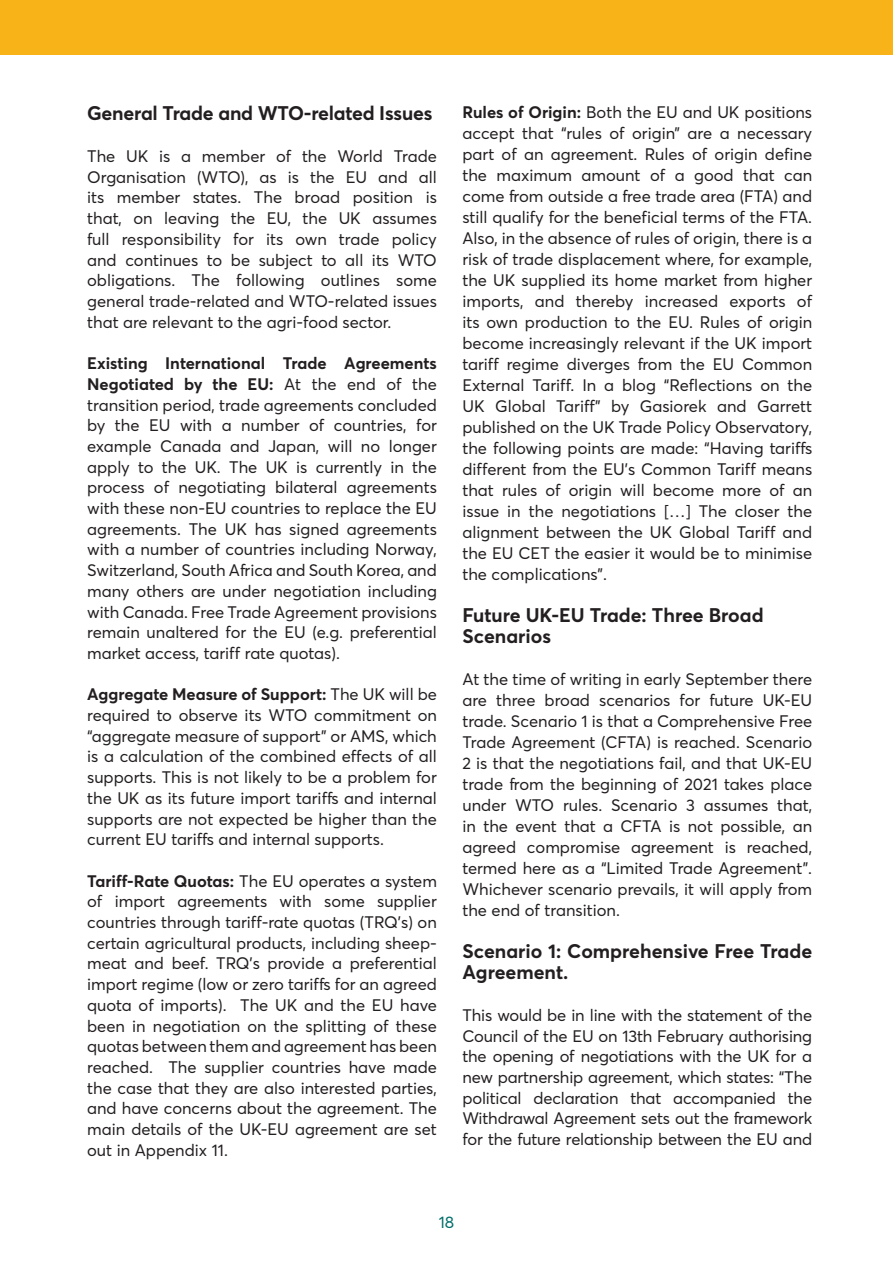
<style>
.page{position:relative;width:893px;height:1263px;background:#fff}
.page>*{position:absolute;margin:0;border:0;box-sizing:border-box;transform-origin:0 0}
.t1{font:700 19.5px/21px "Averta CY";color:#231f20}
.t2{font:16.5px/20.7px "Averta";color:#231f20;text-align:justify}
.t3{font:16.5px "Averta";color:#006f69}
.s1{font-family:"Averta CY";font-weight:700}
</style>
<div class="page">
<div style="left:0;top:0;width:893px;height:54px;background:#f7b317"></div>
<p class="t1" style="left:87px;top:102px;width:347px">General Trade and WTO-related Issues</p>
<p class="t2" style="left:87px;top:145px;width:351px">The UK is a member of the World Trade Organisation (WTO), as is the EU and all its member states. The broad position is that, on leaving the EU, the UK assumes full responsibility for its own trade policy and continues to be subject to all its WTO obligations. The following outlines some general trade-related and WTO-related issues that are relevant to the agri-food sector.</p>
<p class="t2" style="left:87px;top:352px;width:351px"><span class="s1">Existing International Trade Agreements Negotiated by the EU:</span> At the end of the transition period, trade agreements concluded by the EU with a number of countries, for example Canada and Japan, will no longer apply to the UK. The UK is currently in the process of negotiating bilateral agreements with these non-EU countries to replace the EU agreements. The UK has signed agreements with a number of countries including Norway, Switzerland, South Africa and South Korea, and many others are under negotiation including with Canada. Free Trade Agreement provisions remain unaltered for the EU (e.g. preferential market access, tariff rate quotas).</p>
<p class="t2" style="left:87px;top:683px;width:351px"><span class="s1">Aggregate Measure of Support:</span> The UK will be required to observe its WTO commitment on “aggregate measure of support” or AMS, which is a calculation of the combined effects of all supports. This is not likely to be a problem for the UK as its future import tariffs and internal supports are not expected be higher than the current EU tariffs and internal supports.</p>
<p class="t2" style="left:87px;top:870px;width:351px"><span class="s1">Tariff-Rate Quotas:</span> The EU operates a system of import agreements with some supplier countries through tariff-rate quotas (TRQ’s) on certain agricultural products, including sheep&shy;meat and beef. TRQ’s provide a preferential import regime (low or zero tariffs for an agreed quota of imports). The UK and the EU have been in negotiation on the splitting of these quotas between them and agreement has been reached. The supplier countries have made the case that they are also interested parties, and have concerns about the agreement. The main details of the UK-EU agreement are set out in Appendix 11.</p>
<p class="t2" style="left:462px;top:101px;width:351px"><span class="s1">Rules of Origin:</span> Both the EU and UK positions accept that “rules of origin” are a necessary part of an agreement. Rules of origin define the maximum amount of a good that can come from outside a free trade area (FTA) and still qualify for the beneficial terms of the FTA.<br>Also, in the absence of rules of origin, there is a risk of trade displacement where, for example, the UK supplied its home market from higher imports, and thereby increased exports of its own production to the EU. Rules of origin become increasingly relevant if the UK import tariff regime diverges from the EU Common External Tariff. In a blog “Reflections on the UK Global Tariff” by Gasiorek and Garrett published on the UK Trade Policy Observatory, the following points are made: “Having tariffs different from the EU’s Common Tariff means that rules of origin will become more of an issue in the negotiations […] The closer the alignment between the UK Global Tariff and the EU CET the easier it would be to minimise the complications”.</p>
<p class="t1" style="left:462px;top:604px;width:303px">Future UK-EU Trade: Three Broad<br>Scenarios</p>
<p class="t2" style="left:462px;top:668px;width:351px">At the time of writing in early September there are three broad scenarios for future UK-EU trade. Scenario 1 is that a Comprehensive Free Trade Agreement (CFTA) is reached. Scenario 2 is that the negotiations fail, and that UK-EU trade from the beginning of 2021 takes place under WTO rules. Scenario 3 assumes that, in the event that a CFTA is not possible, an agreed compromise agreement is reached, termed here as a “Limited Trade Agreement”.<br>Whichever scenario prevails, it will apply from the end of transition.</p>
<p class="t1" style="left:462px;top:940px;width:351px">Scenario 1: Comprehensive Free Trade<br>Agreement.</p>
<p class="t2" style="left:462px;top:1004px;width:351px">This would be in line with the statement of the Council of the EU on 13th February authorising the opening of negotiations with the UK for a new partnership agreement, which states: “The political declaration that accompanied the Withdrawal Agreement sets out the framework for the future relationship between the EU and</p>
<p class="t3" style="left:439px;top:1211px;width:17px">18</p>
</div>
